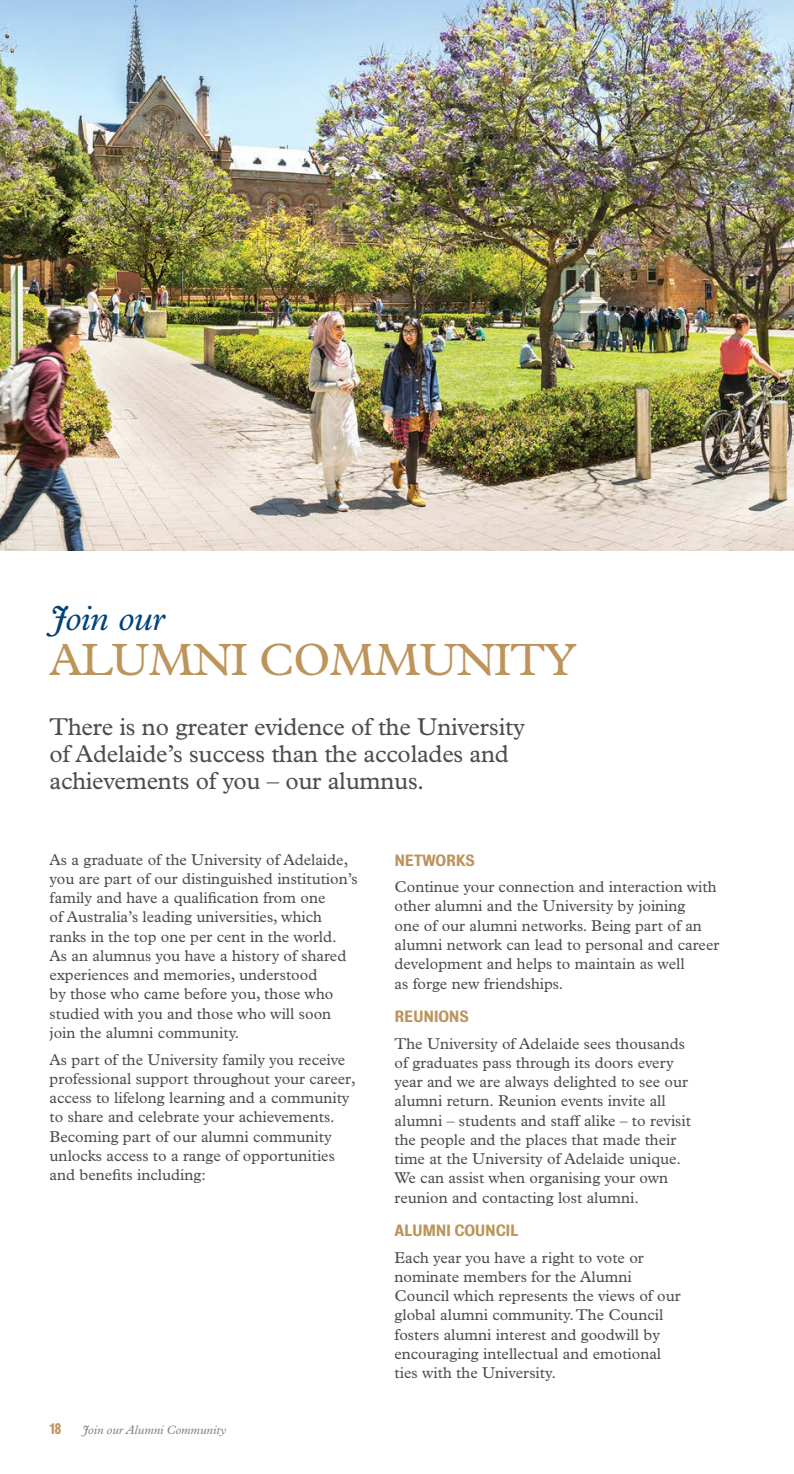
<style>
.page{position:relative;width:794px;height:1474px;background:#fff}
.page>*{position:absolute;margin:0;border:0;box-sizing:border-box;transform-origin:0 0}
.t1{font:45.5px "Plantin MT Std";letter-spacing:-.02em;color:#bd945a}
.t2{font:italic 35px "Plantin Infant MT Std";letter-spacing:-.01em;color:#00437b}
.t3{font:24.5px/27.1px "Plantin MT Std";letter-spacing:-.01em;color:#4d4d4f}
.t4{font:15.75px/19.2px "Plantin MT Std";color:#4d4d4f}
.t5{font:500 14.88px "Bureau Grot";letter-spacing:-.02em;color:#bd945a}
.t6{font:700 14px "Bureau Grot Condensed";color:#bd945a}
.t7{font:italic 12.25px "Plantin MT Std";color:#808285}
</style>
<div class="page">
<img style="left:0;top:0;width:794px;height:551px">
<h2 class="t2" style="left:50px;top:597px;width:116px">Join our</h2>
<h1 class="t1" style="left:50px;top:634px;width:528px">ALUMNI COMMUNITY</h1>
<h3 class="t3" style="left:50px;top:713px;width:477px">There is no greater evidence of the University of Adelaide’s success than the accolades and achievements of you – our alumnus.</h3>
<p class="t4" style="left:50px;top:849px;width:310px">As a graduate of the University of Adelaide, you are part of our distinguished institution’s family and have a qualification from one<br>of Australia’s leading universities, which ranks in the top one per cent in the world.<br>As an alumnus you have a history of shared experiences and memories, understood<br>by those who came before you, those who studied with you and those who will soon join the alumni community.</p>
<p class="t4" style="left:50px;top:1049px;width:307px">As part of the University family you receive professional support throughout your career, access to lifelong learning and a community to share and celebrate your achievements.<br>Becoming part of our alumni community unlocks access to a range of opportunities and benefits including:</p>
<p class="t6" style="left:50px;top:1420px;width:13px">18</p>
<p class="t7" style="left:83px;top:1422px;width:145px">Join our Alumni Community</p>
<p class="t5" style="left:394px;top:851px;width:82px">NETWORKS</p>
<p class="t4" style="left:394px;top:877px;width:326px">Continue your connection and interaction with other alumni and the University by joining<br>one of our alumni networks. Being part of an alumni network can lead to personal and career development and helps to maintain as well<br>as forge new friendships.</p>
<p class="t5" style="left:394px;top:1007px;width:76px">REUNIONS</p>
<p class="t4" style="left:394px;top:1033px;width:298px">The University of Adelaide sees thousands of graduates pass through its doors every year and we are always delighted to see our alumni return. Reunion events invite all alumni – students and staff alike – to revisit the people and the places that made their time at the University of Adelaide unique.<br>We can assist when organising your own reunion and contacting lost alumni.</p>
<p class="t5" style="left:394px;top:1221px;width:126px">ALUMNI COUNCIL</p>
<p class="t4" style="left:394px;top:1247px;width:288px">Each year you have a right to vote or nominate members for the Alumni Council which represents the views of our global alumni community. The Council fosters alumni interest and goodwill by encouraging intellectual and emotional ties with the University.</p>
</div>
